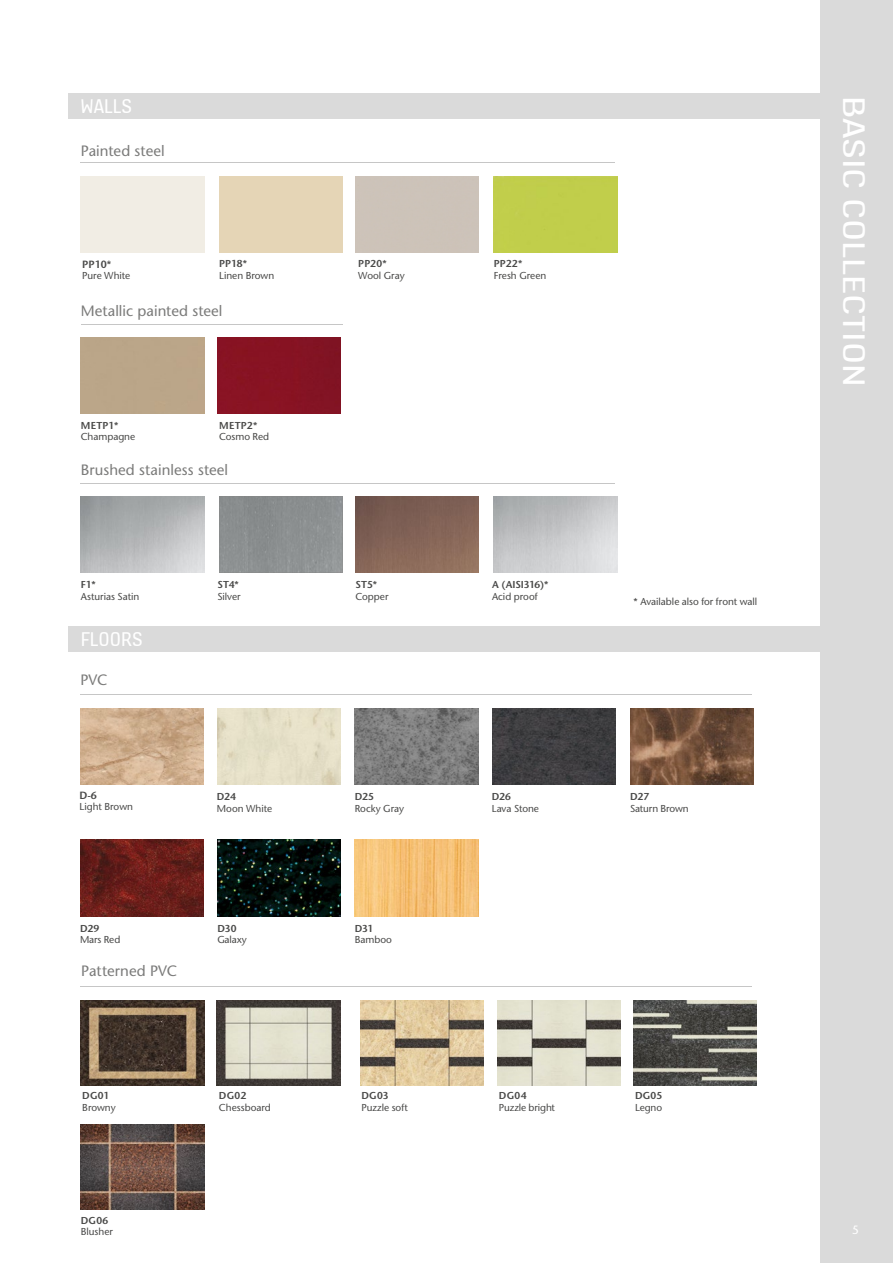
<style>
.page{position:relative;width:893px;height:1263px;background:#fff}
.page>*{position:absolute;margin:0;border:0;box-sizing:border-box;transform-origin:0 0}
.t1{font:33px "KONE Information v 13";color:#fff;scale:1.25 1}
.t2{font:21px "KONE Information v 13";color:#fff}
.t3{font:15px "Stone Sans";letter-spacing:.005em;color:#7b7b7a}
.t4{font:12px "Stone Sans";color:#fff}
.t5{font:600 10.5px "Stone Sans";color:#494948}
.t6{font:10.05px "Stone Sans";letter-spacing:-.005em;color:#494948}
.t7{font:600 10.05px "Stone Sans";letter-spacing:.015em;color:#494948}
.t8{font:600 10.05px "Stone Sans";letter-spacing:-.015em;color:#494948}
</style>
<div class="page">
<div style="left:68px;top:626px;width:804px;height:25px;background:#dadada"></div>
<div style="left:68px;top:94px;width:762px;height:25px;background:#dadada"></div>
<div style="left:821px;top:0;width:72px;height:1263px;background:#dadada"></div>
<hr style="left:81px;top:324px;width:261px;height:1px;background:#c6c6c6">
<hr style="left:81px;top:163px;width:534px;height:1px;background:#c6c6c6">
<hr style="left:81px;top:483px;width:534px;height:1px;background:#c6c6c6">
<svg style="left:219px;top:496px;width:123px;height:77px;background:#8b8f90"></svg>
<hr style="left:80px;top:986px;width:672px;height:1px;background:#c6c6c6">
<hr style="left:80px;top:694px;width:672px;height:1px;background:#c6c6c6">
<div style="left:217px;top:337px;width:124px;height:77px;background:#871323"></div>
<div style="left:494px;top:176px;width:123px;height:77px;background:#c1ce4b"></div>
<img style="left:355px;top:496px;width:124px;height:77px">
<img style="left:217px;top:708px;width:124px;height:76px">
<img style="left:355px;top:708px;width:123px;height:76px">
<img style="left:217px;top:840px;width:124px;height:76px">
<img style="left:492px;top:708px;width:123px;height:76px">
<img style="left:355px;top:840px;width:123px;height:76px">
<img style="left:630px;top:708px;width:123px;height:76px">
<img style="left:80px;top:840px;width:123px;height:76px">
<img style="left:217px;top:1000px;width:123px;height:85px">
<img style="left:360px;top:1000px;width:123px;height:85px">
<img style="left:497px;top:1000px;width:124px;height:85px">
<img style="left:634px;top:1000px;width:123px;height:85px">
<img style="left:81px;top:1000px;width:123px;height:85px">
<img style="left:81px;top:1125px;width:123px;height:85px">
<img style="left:80px;top:708px;width:123px;height:76px">
<h2 class="t2" style="left:81px;top:92px;width:53px">WALLS</h2>
<h3 class="t3" style="left:81px;top:141px;width:85px">Painted steel</h3>
<p class="t5" style="left:82px;top:258px;width:30px">PP10*</p>
<p class="t6" style="left:82px;top:270px;width:50px">Pure White</p>
<p class="t7" style="left:219px;top:258px;width:29px">PP18*</p>
<p class="t6" style="left:219px;top:269px;width:57px">Linen Brown</p>
<h3 class="t3" style="left:81px;top:301px;width:143px">Metallic painted steel</h3>
<p class="t7" style="left:81px;top:419px;width:39px">METP1*</p>
<p class="t6" style="left:81px;top:430px;width:56px">Champagne</p>
<p class="t7" style="left:219px;top:419px;width:40px">METP2*</p>
<p class="t6" style="left:219px;top:430px;width:52px">Cosmo Red</p>
<h3 class="t3" style="left:81px;top:460px;width:149px">Brushed stainless steel</h3>
<p class="t7" style="left:81px;top:579px;width:16px">F1*</p>
<p class="t6" style="left:81px;top:590px;width:60px">Asturias Satin</p>
<h2 class="t2" style="left:81px;top:625px;width:63px">FLOORS</h2>
<h3 class="t3" style="left:80px;top:671px;width:29px">PVC</h3>
<p class="t5" style="left:80px;top:788px;width:19px">D-6</p>
<p class="t6" style="left:80px;top:800px;width:55px">Light Brown</p>
<p class="t7" style="left:217px;top:579px;width:23px">ST4*</p>
<p class="t6" style="left:217px;top:590px;width:25px">Silver</p>
<p class="t7" style="left:217px;top:790px;width:21px">D24</p>
<p class="t6" style="left:217px;top:802px;width:57px">Moon White</p>
<p class="t7" style="left:80px;top:922px;width:21px">D29</p>
<p class="t6" style="left:80px;top:933px;width:42px">Mars Red</p>
<h3 class="t3" style="left:81px;top:962px;width:98px">Patterned PVC</h3>
<p class="t7" style="left:217px;top:922px;width:21px">D30</p>
<p class="t6" style="left:217px;top:933px;width:31px">Galaxy</p>
<p class="t7" style="left:82px;top:1089px;width:28px">DG01</p>
<p class="t6" style="left:82px;top:1101px;width:35px">Browny</p>
<p class="t7" style="left:81px;top:1214px;width:29px">DG06</p>
<p class="t6" style="left:81px;top:1226px;width:34px">Blusher</p>
<p class="t7" style="left:219px;top:1089px;width:29px">DG02</p>
<p class="t6" style="left:219px;top:1101px;width:53px">Chessboard</p>
<p class="t7" style="left:358px;top:258px;width:30px">PP20*</p>
<p class="t6" style="left:358px;top:269px;width:48px">Wool Gray</p>
<p class="t7" style="left:355px;top:579px;width:23px">ST5*</p>
<p class="t6" style="left:355px;top:590px;width:35px">Copper</p>
<p class="t7" style="left:355px;top:790px;width:21px">D25</p>
<p class="t6" style="left:355px;top:802px;width:51px">Rocky Gray</p>
<p class="t7" style="left:355px;top:922px;width:20px">D31</p>
<p class="t6" style="left:355px;top:933px;width:39px">Bamboo</p>
<p class="t7" style="left:361px;top:1089px;width:29px">DG03</p>
<p class="t6" style="left:361px;top:1101px;width:48px">Puzzle soft</p>
<p class="t7" style="left:494px;top:258px;width:30px">PP22*</p>
<p class="t6" style="left:494px;top:269px;width:54px">Fresh Green</p>
<p class="t8" style="left:492px;top:579px;width:58px">A (AISI316)*</p>
<p class="t6" style="left:492px;top:590px;width:47px">Acid proof</p>
<p class="t7" style="left:492px;top:790px;width:21px">D26</p>
<p class="t6" style="left:492px;top:802px;width:49px">Lava Stone</p>
<p class="t6" style="left:634px;top:596px;width:125px">* Available also for front wall</p>
<p class="t7" style="left:630px;top:790px;width:21px">D27</p>
<p class="t6" style="left:630px;top:802px;width:60px">Saturn Brown</p>
<p class="t7" style="left:499px;top:1089px;width:29px">DG04</p>
<p class="t6" style="left:499px;top:1101px;width:58px">Puzzle bright</p>
<p class="t7" style="left:635px;top:1089px;width:29px">DG05</p>
<p class="t6" style="left:635px;top:1101px;width:29px">Legno</p>
<h1 class="t1" style="left:876px;top:96px;width:234px;rotate:90deg">BASIC COLLECTION</h1>
<p class="t4" style="left:852px;top:1223px;width:8px">5</p>
</div>
